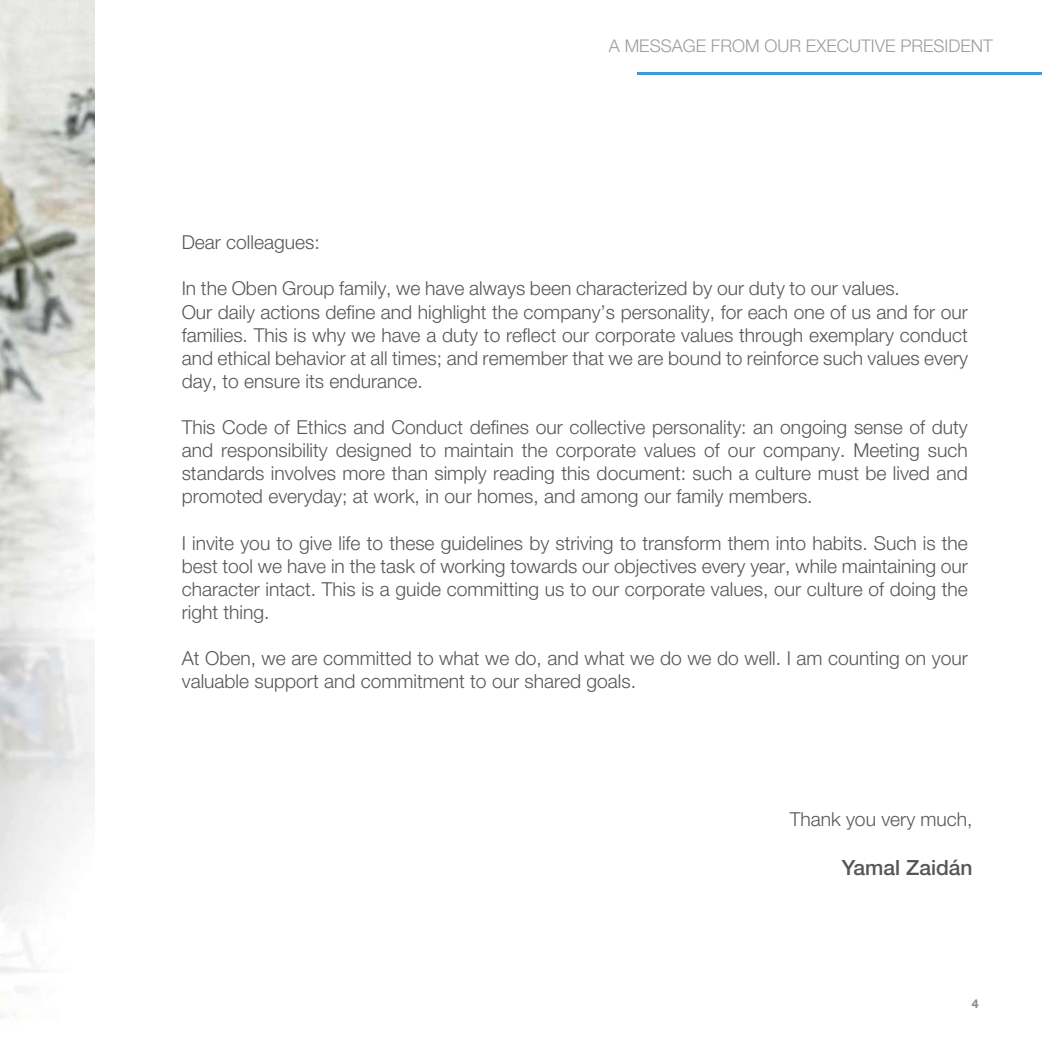
<style>
.page{position:relative;width:1042px;height:1042px;background:#fff}
.page>*{position:absolute;margin:0;border:0;box-sizing:border-box;transform-origin:0 0}
.t1{font:500 21px "Helvetica Neue LT Std";color:#585757}
.t2{font:300 19.25px/23.1px "Helvetica Neue LT Std";color:#585757}
.t3{font:300 17.5px "Helvetica Neue LT Std";color:#9d9d9c}
.t4{font:700 12.25px "Helvetica Neue LT Std";color:#878787}
</style>
<div class="page">
<img style="left:0;top:0;width:95px;height:1018px">
<hr style="left:637px;top:72px;width:405px;height:2px;background:#3a9dd8">
<p class="t3" style="left:609px;top:35px;width:385px">A MESSAGE FROM OUR EXECUTIVE PRESIDENT</p>
<p class="t2" style="left:182px;top:230px;width:140px">Dear colleagues:</p>
<p class="t2" style="left:182px;top:277px;width:788px">In the Oben Group family, we have always been characterized by our duty to our values.<br>Our daily actions define and highlight the company’s personality, for each one of us and for our families. This is why we have a duty to reflect our corporate values through exemplary conduct and ethical behavior at all times; and remember that we are bound to reinforce such values every day, to ensure its endurance.</p>
<p class="t2" style="left:182px;top:415px;width:787px;text-align:justify">This Code of Ethics and Conduct defines our collective personality: an ongoing sense of duty and responsibility designed to maintain the corporate values of our company. Meeting such standards involves more than simply reading this document: such a culture must be lived and promoted everyday; at work, in our homes, and among our family members.</p>
<p class="t2" style="left:182px;top:531px;width:788px;text-align:justify">I invite you to give life to these guidelines by striving to transform them into habits. Such is the best tool we have in the task of working towards our objectives every year, while maintaining our character intact. This is a guide committing us to our corporate values, our culture of doing the right thing.</p>
<p class="t2" style="left:182px;top:646px;width:787px">At Oben, we are committed to what we do, and what we do we do well. I am counting on your valuable support and commitment to our shared goals.</p>
<p class="t2" style="left:790px;top:807px;width:184px">Thank you very much,</p>
<p class="t1" style="left:842px;top:854px;width:132px">Yamal Zaidán</p>
<p class="t4" style="left:972px;top:996px;width:8px">4</p>
</div>
